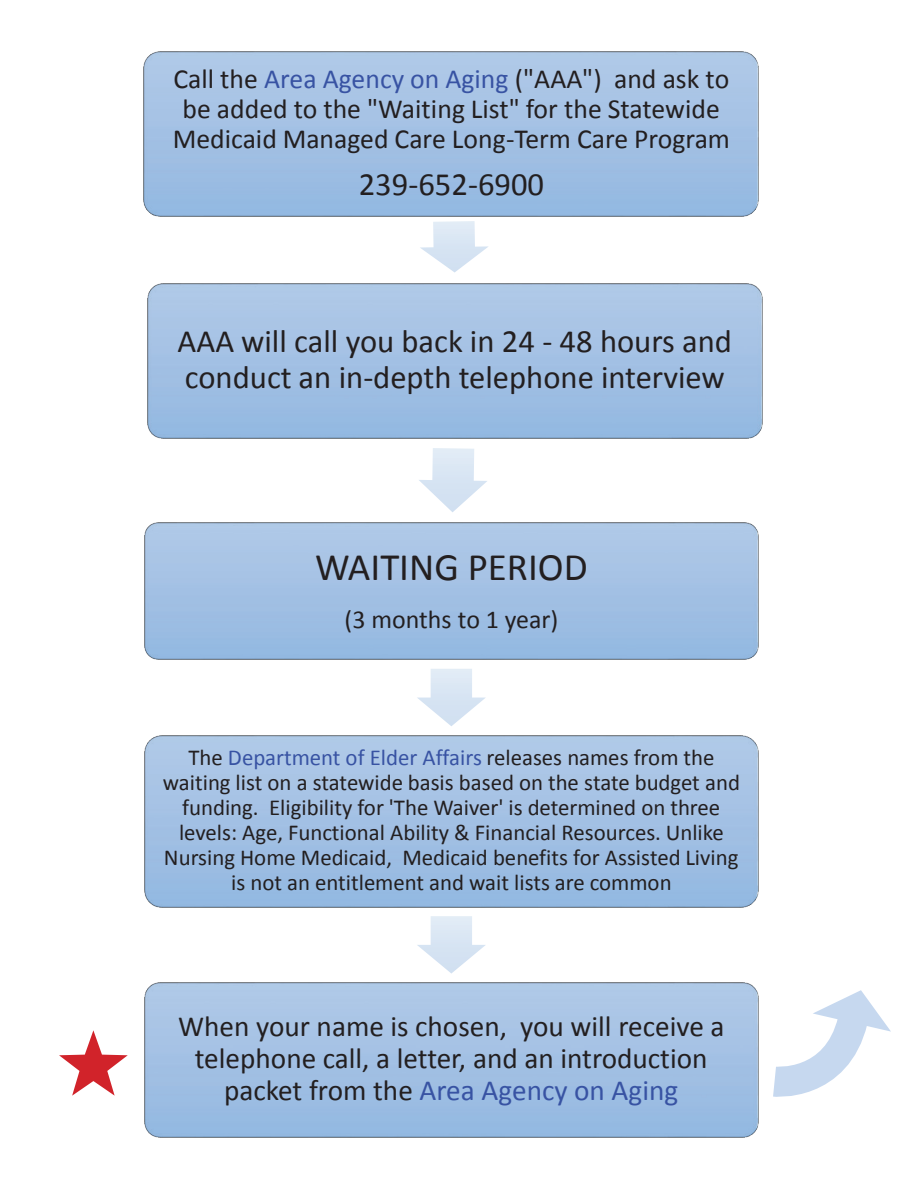
<style>
.page{position:relative;width:918px;height:1188px;background:#fff}
.page>*{position:absolute;margin:0;border:0;box-sizing:border-box;transform-origin:0 0}
.t1{font:39px "Calibri";color:#231f20}
.t2{font:32.55px/35.8px "Calibri";color:#231f20}
.t3{font:29.25px/32.1px "Calibri";color:#231f20;text-align:center}
.t4{font:27.75px/30.3px "Calibri";color:#231f20;text-align:center}
.t5{font:25.95px "Calibri";color:#231f20}
.t6{font:22.8px/25px "Calibri";color:#231f20;text-align:center}
.s1{color:#3853a3}
</style>
<div class="page">
<img style="left:144px;top:51px;width:615px;height:166px">
<svg style="left:420px;top:221px;width:68px;height:52px"></svg>
<img style="left:148px;top:284px;width:614px;height:154px">
<svg style="left:419px;top:448px;width:68px;height:64px"></svg>
<img style="left:144px;top:523px;width:615px;height:137px">
<svg style="left:417px;top:669px;width:69px;height:57px"></svg>
<img style="left:144px;top:735px;width:615px;height:172px">
<svg style="left:417px;top:916px;width:68px;height:58px"></svg>
<img style="left:144px;top:983px;width:615px;height:154px">
<svg style="left:745px;top:984px;width:146px;height:128px"></svg>
<svg style="left:59px;top:1030px;width:69px;height:66px"></svg>
<p class="t4" style="left:173px;top:63px;width:559px">Call the <span class="s1">Area Agency on Aging</span> ("AAA") and ask to be added to the "Waiting List" for the Statewide<br>Medicaid Managed Care Long-Term Care Program</p>
<h2 class="t2" style="left:359px;top:166px;width:187px">239-652-6900</h2>
<h2 class="t2" style="left:178px;top:324px;width:556px">AAA will call you back in 24 - 48 hours and conduct an in-depth telephone interview</h2>
<h1 class="t1" style="left:315px;top:542px;width:274px">WAITING PERIOD</h1>
<p class="t5" style="left:344px;top:603px;width:215px">(3 months to 1 year)</p>
<p class="t6" style="left:163px;top:745px;width:579px">The <span class="s1">Department of Elder Affairs</span> releases names from the waiting list on a statewide basis based on the state budget and funding. Eligibility for 'The Waiver' is determined on three levels: Age, Functional Ability &amp; Financial Resources. Unlike Nursing Home Medicaid, Medicaid benefits for Assisted Living is not an entitlement and wait lists are common</p>
<p class="t3" style="left:178px;top:1011px;width:548px">When your name is chosen, you will receive a telephone call, a letter, and an introduction packet from the <span class="s1">Area Agency on Aging</span></p>
</div>
